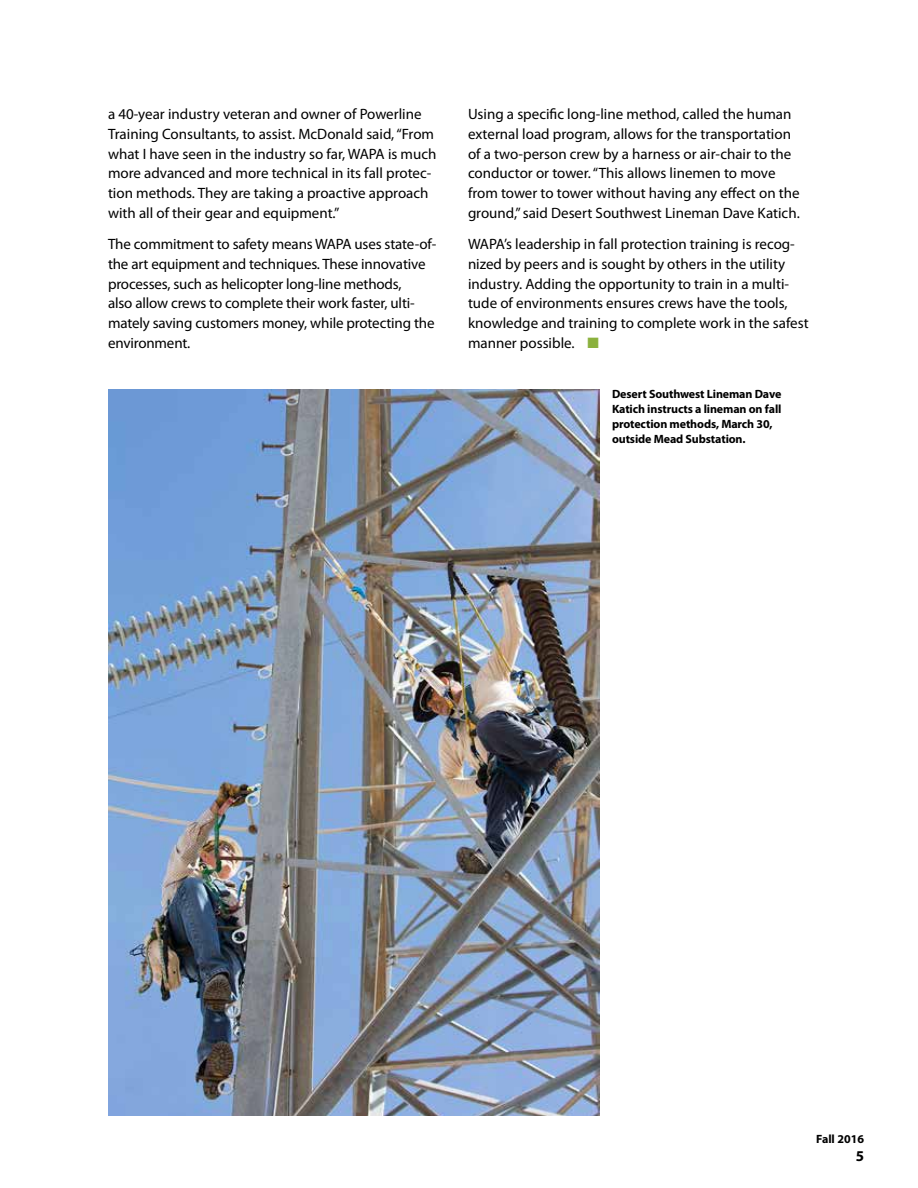
<style>
.page{position:relative;width:918px;height:1188px;background:#fff}
.page>*{position:absolute;margin:0;border:0;box-sizing:border-box;transform-origin:0 0}
.t1{font:15px/19.6px "Myriad Pro";color:#000}
.t2{font:700 15px "Myriad Pro";color:#000}
.t3{font:700 12px/15px "Myriad Pro";letter-spacing:-.01em;color:#000}
.s1{color:#8bb13e}
</style>
<div class="page">
<img style="left:108px;top:389px;width:492px;height:727px">
<p class="t1" style="left:108px;top:104px;width:330px">a 40-year industry veteran and owner of Powerline Training Consultants, to assist. McDonald said, “From what I have seen in the industry so far, WAPA is much more advanced and more technical in its fall protec&shy;tion methods. They are taking a proactive approach with all of their gear and equipment.”</p>
<p class="t1" style="left:108px;top:234px;width:330px">The commitment to safety means WAPA uses state-of&shy;the art equipment and techniques. These innovative processes, such as helicopter long-line methods,<br>also allow crews to complete their work faster, ulti&shy;mately saving customers money, while protecting the environment.</p>
<p class="t1" style="left:468px;top:104px;width:333px">Using a specific long-line method, called the human external load program, allows for the transportation of a two-person crew by a harness or air-chair to the conductor or tower. “This allows linemen to move from tower to tower without having any effect on the ground,” said Desert Southwest Lineman Dave Katich.</p>
<p class="t1" style="left:468px;top:234px;width:342px">WAPA’s leadership in fall protection training is recog&shy;nized by peers and is sought by others in the utility industry. Adding the opportunity to train in a multi&shy;tude of environments ensures crews have the tools, knowledge and training to complete work in the safest manner possible. <span class="s1">■</span></p>
<p class="t3" style="left:612px;top:386px;width:171px">Desert Southwest Lineman Dave<br>Katich instructs a lineman on fall protection methods, March 30, outside Mead Substation.</p>
<p class="t3" style="left:816px;top:1131px;width:49px">Fall 2016</p>
<p class="t2" style="left:856px;top:1146px;width:10px">5</p>
</div>
